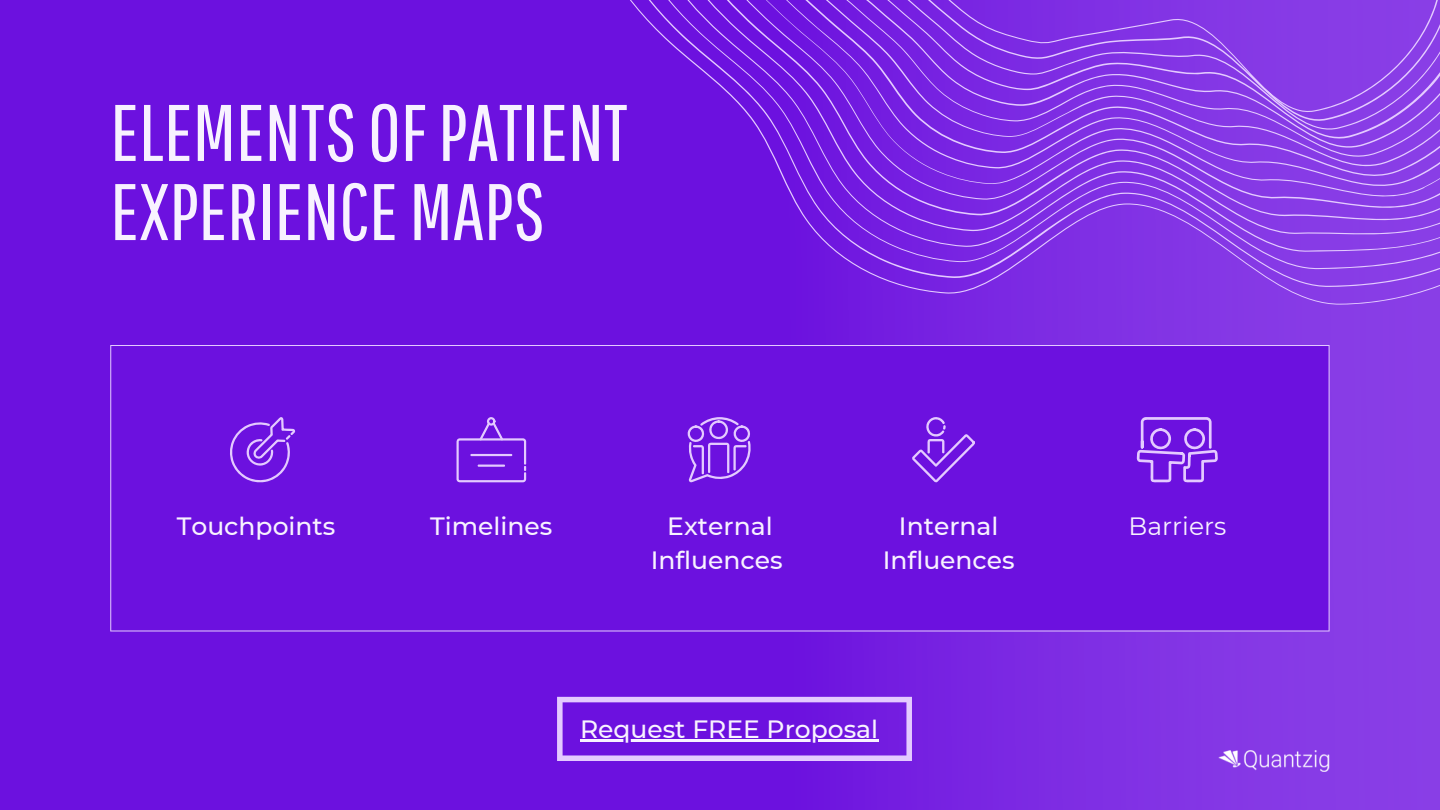
<style>
.page{position:relative;width:1440px;height:810px;background:#6c11df}
.page>*{position:absolute;margin:0;border:0;box-sizing:border-box;transform-origin:0 0}
.t1{font:80px/79.1px "Pathway Gothic One";color:#f8f2ff}
.t2{font:500 25px/34.4px "Montserrat";color:#f8f2ff;text-align:center}
.t3{font:25px "Montserrat";color:#f8f2ff}
</style>
<div class="page">
<div style="left:779px;top:0;width:661px;height:810px;background:linear-gradient(to right,#6f16df,#8d44e7)"></div>
<svg style="left:630px;top:0;width:810px;height:550px"></svg>
<div style="left:111px;top:346px;width:1218px;height:285px;background:#6c11df"></div>
<hr style="left:110px;top:346px;width:1px;height:284px;background:#e4caff">
<hr style="left:1329px;top:346px;width:1px;height:284px;background:#e4caff">
<hr style="left:111px;top:630px;width:1218px;height:1px;background:#e4caff">
<hr style="left:111px;top:345px;width:1218px;height:1px;background:#e4caff">
<svg style="left:457px;top:417px;width:69px;height:65px"></svg>
<svg style="left:688px;top:417px;width:63px;height:65px"></svg>
<svg style="left:912px;top:417px;width:63px;height:65px"></svg>
<svg style="left:1137px;top:417px;width:81px;height:65px"></svg>
<svg style="left:230px;top:417px;width:65px;height:65px"></svg>
<img style="left:1218px;top:746px;width:112px;height:30px">
<svg style="left:557px;top:697px;width:355px;height:64px"></svg>
<hr style="left:580px;top:740px;width:298px;height:2px;background:#f8f2ff">
<h1 class="t1" style="left:110px;top:91px;width:519px">ELEMENTS OFPATIENT<br>EXPERIENCE MAPS</h1>
<p class="t2" style="left:177px;top:508px;width:160px">Touchpoints</p>
<p class="t2" style="left:430px;top:508px;width:124px">Timelines</p>
<p class="t2" style="left:651px;top:508px;width:133px">External<br>Influences</p>
<p class="t2" style="left:883px;top:508px;width:133px">Internal<br>Influences</p>
<p class="t3" style="left:1129px;top:510px;width:99px">Barriers</p>
<p class="t2" style="left:580px;top:712px;width:300px">Request FREE Proposal</p>
</div>
